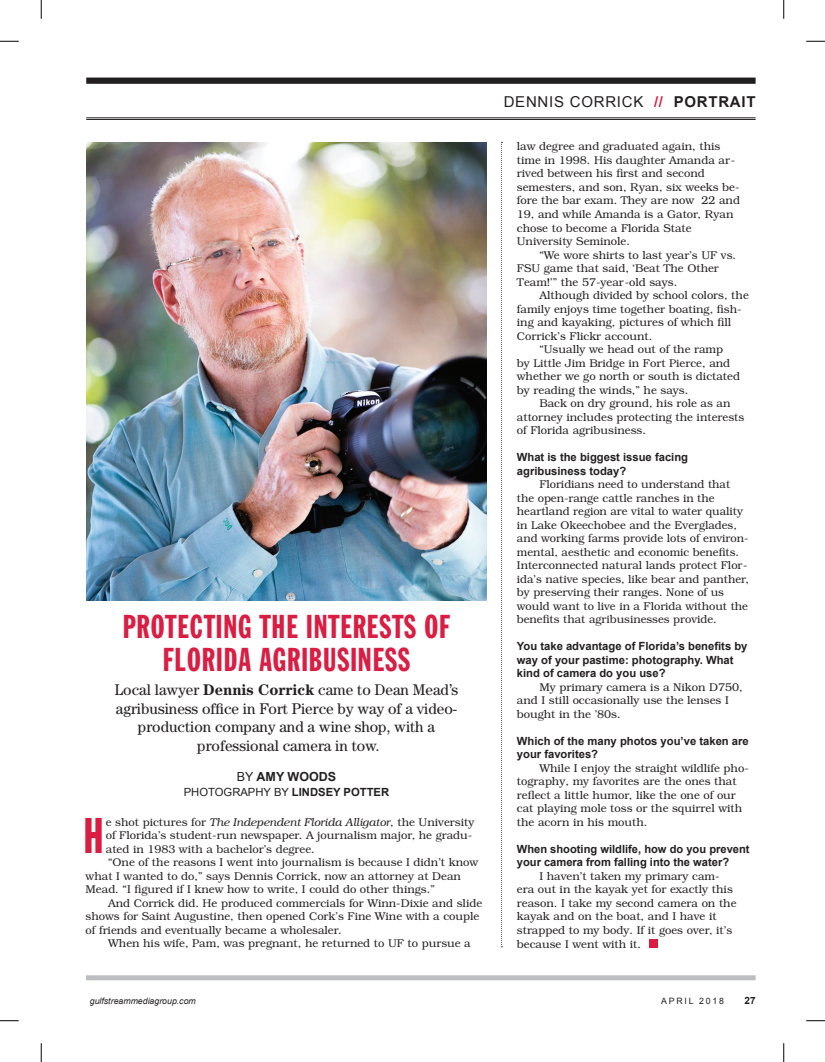
<style>
.page{position:relative;width:825px;height:1062px;background:#fff}
.page>*{position:absolute;margin:0;border:0;box-sizing:border-box;transform-origin:0 0}
.t1{font:49.12px "Franklin Gothic Extra Cond";color:#da1e43}
.t2{font:32.5px/32.5px "Franklin Gothic Extra Cond";letter-spacing:.03em;color:#da1e43;text-align:center}
.t3{font:15.5px/18.5px "Century";color:#231f20;text-align:center}
.t4{font:15px "Arial";letter-spacing:.05em;color:#231f20}
.t5{font:700 12.5px "Arial";color:#231f20}
.t6{font:300 11.25px/13.5px "Bookman";color:#231f20}
.t7{font:700 11.25px/13.5px "Arial";color:#231f20}
.t8{font:11.25px "Arial";color:#231f20}
.t9{font:700 10px "Arial";color:#231f20}
.t10{font:italic 8.75px "Arial";color:#231f20}
.t11{font:8.75px "Arial";letter-spacing:.2em;color:#231f20}
.s1{font-weight:700}
.s2{font-weight:400}
.s3{font-style:italic}
.s4{font-weight:700;color:#da1e43}
</style>
<div class="page">
<div style="left:86px;top:975px;width:670px;height:5px;background:#bcbdc0"></div>
<img style="left:86px;top:142px;width:401px;height:458px">
<svg style="left:501px;top:142px;width:1px;height:805px"></svg>
<div style="left:86px;top:78px;width:670px;height:6px;background:#231f20"></div>
<hr style="left:86px;top:117px;width:670px;height:1px;background:#231f20">
<hr style="left:86px;top:119px;width:670px;height:1px;background:#231f20">
<div style="left:650px;top:938px;width:8px;height:8px;background:#da1e43"></div>
<svg style="left:0;top:40px;width:19px;height:2px"></svg>
<svg style="left:806px;top:40px;width:19px;height:2px"></svg>
<svg style="left:0;top:1020px;width:19px;height:1px"></svg>
<svg style="left:806px;top:1020px;width:19px;height:1px"></svg>
<svg style="left:40px;top:0;width:2px;height:19px"></svg>
<svg style="left:40px;top:1043px;width:2px;height:18px"></svg>
<svg style="left:783px;top:0;width:2px;height:19px"></svg>
<svg style="left:783px;top:1043px;width:2px;height:18px"></svg>
<p class="t2" style="left:123px;top:610px;width:329px">PROTECTING THE INTERESTS OF<br>FLORIDA AGRIBUSINESS</p>
<p class="t3" style="left:115px;top:680px;width:345px">Local lawyer <span class="s1">Dennis Corrick</span> came to Dean Mead’s agribusiness office in Fort Pierce by way of a video&shy;production company and a wine shop, with a professional camera in tow.</p>
<p class="t5" style="left:237px;top:767px;width:101px"><span class="s2">BY</span> AMY WOODS</p>
<p class="t8" style="left:184px;top:784px;width:207px">PHOTOGRAPHY BY <span class="s1">LINDSEY POTTER</span></p>
<p class="t1" style="left:84px;top:809px;width:22px">H</p>
<p class="t6" style="left:106px;top:815px;width:370px">e shot pictures for <span class="s3">The Independent Florida Alligator</span>, the University of Florida’s student-run newspaper. A journalism major, he gradu&shy;ated in 1983 with a bachelor’s degree.</p>
<p class="t6" style="left:86px;top:855px;width:394px;text-indent:22px">“One of the reasons I went into journalism is because I didn’t know what I wanted to do,” says Dennis Corrick, now an attorney at Dean<br>Mead. “I figured if I knew how to write, I could do other things.”</p>
<p class="t6" style="left:86px;top:896px;width:398px;text-indent:22px">And Corrick did. He produced commercials for Winn-Dixie and slide shows for Saint Augustine, then opened Cork’s Fine Wine with a couple of friends and eventually became a wholesaler.</p>
<p class="t6" style="left:108px;top:936px;width:364px">When his wife, Pam, was pregnant, he returned to UF to pursue a</p>
<p class="t4" style="left:504px;top:91px;width:253px">DENNIS CORRICK <span class="s4">//</span> <span class="s1">PORTRAIT</span></p>
<p class="t6" style="left:517px;top:140px;width:225px">law degree and graduated again, this time in 1998. His daughter Amanda ar&shy;rived between his first and second semesters, and son, Ryan, six weeks be&shy;fore the bar exam. They are now 22 and 19, and while Amanda is a Gator, Ryan chose to become a Florida State University Seminole.</p>
<p class="t6" style="left:517px;top:248px;width:221px;text-indent:22px">“We wore shirts to last year’s UF vs.<br>FSU game that said, ‘Beat The Other<br>Team!’” the 57-year-old says.</p>
<p class="t6" style="left:517px;top:288px;width:233px;text-indent:22px">Although divided by school colors, the family enjoys time together boating, fish&shy;ing and kayaking, pictures of which fill Corrick’s Flickr account.</p>
<p class="t6" style="left:517px;top:342px;width:225px;text-indent:22px">“Usually we head out of the ramp<br>by Little Jim Bridge in Fort Pierce, and whether we go north or south is dictated by reading the winds,” he says.</p>
<p class="t6" style="left:517px;top:396px;width:229px;text-indent:22px">Back on dry ground, his role as an attorney includes protecting the interests of Florida agribusiness.</p>
<p class="t7" style="left:517px;top:450px;width:173px">What is the biggest issue facing agribusiness today?</p>
<p class="t6" style="left:517px;top:477px;width:234px;text-indent:22px">Floridians need to understand that the open-range cattle ranches in the heartland region are vital to water quality in Lake Okeechobee and the Everglades, and working farms provide lots of environ&shy;mental, aesthetic and economic benefits.<br>Interconnected natural lands protect Flor&shy;ida’s native species, like bear and panther, by preserving their ranges. None of us would want to live in a Florida without the benefits that agribusinesses provide.</p>
<p class="t7" style="left:517px;top:639px;width:232px">You take advantage of Florida’s benefits by way of your pastime: photography. What kind of camera do you use?</p>
<p class="t6" style="left:517px;top:680px;width:227px;text-indent:22px">My primary camera is a Nikon D750, and I still occasionally use the lenses I bought in the ’80s.</p>
<p class="t7" style="left:517px;top:734px;width:233px">Which of the many photos you’ve taken are your favorites?</p>
<p class="t6" style="left:517px;top:761px;width:233px;text-indent:22px">While I enjoy the straight wildlife pho&shy;tography, my favorites are the ones that reflect a little humor, like the one of our cat playing mole toss or the squirrel with the acorn in his mouth.</p>
<p class="t7" style="left:517px;top:842px;width:234px">When shooting wildlife, how do you prevent your camera from falling into the water?</p>
<p class="t6" style="left:517px;top:869px;width:221px;text-indent:22px">I haven’t taken my primary cam&shy;era out in the kayak yet for exactly this reason. I take my second camera on the kayak and on the boat, and I have it strapped to my body. If it goes over, it’s because I went with it.</p>
<p class="t10" style="left:90px;top:994px;width:108px">gulfstreammediagroup.com</p>
<p class="t11" style="left:661px;top:994px;width:64px">APRIL 2018</p>
<p class="t9" style="left:745px;top:993px;width:13px">27</p>
</div>
